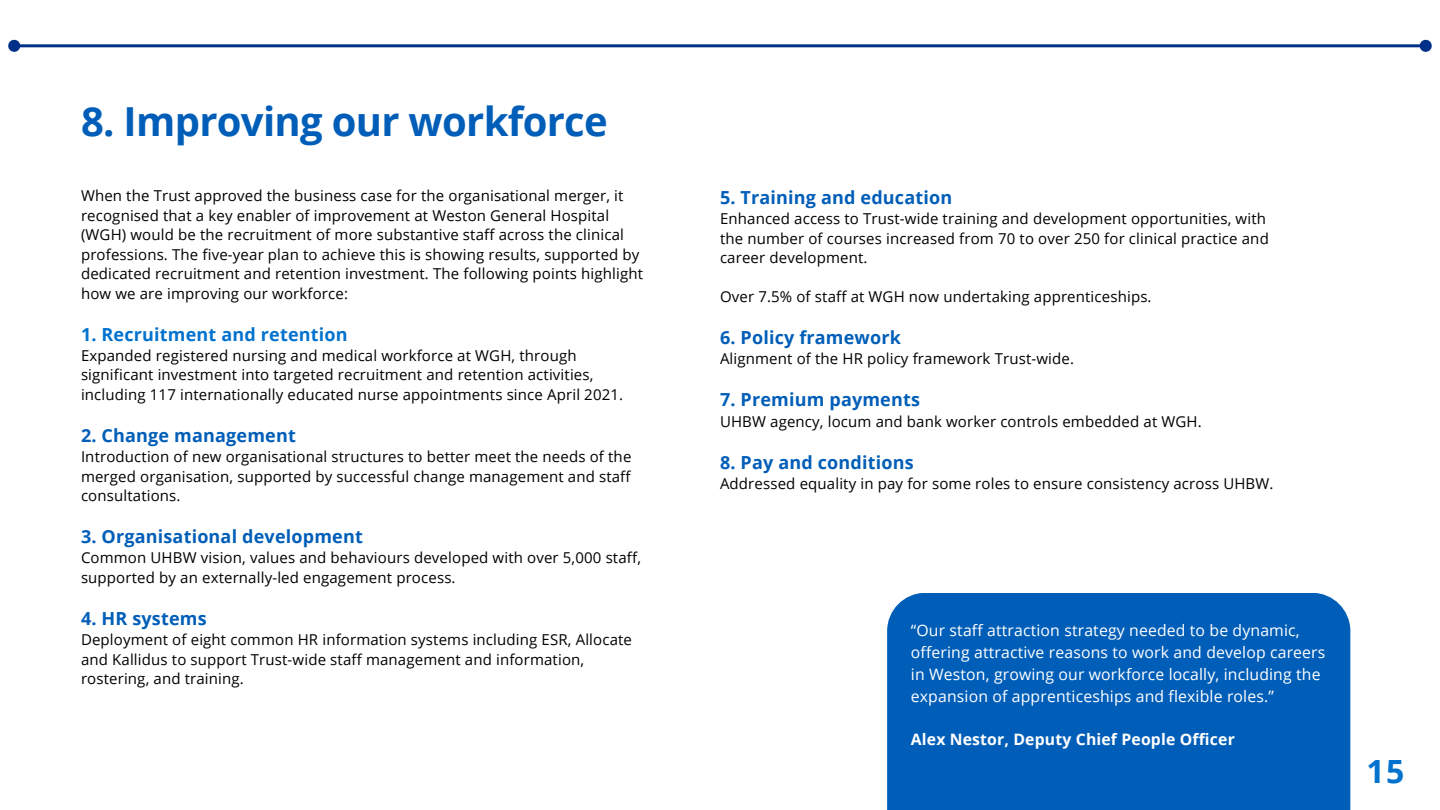
<style>
.page{position:relative;width:1440px;height:810px;background:#fff}
.page>*{position:absolute;margin:0;border:0;box-sizing:border-box;transform-origin:0 0}
.t1{font:700 40px "Open Sans";letter-spacing:-.015em;color:#005eb8}
.t2{font:700 32px "Open Sans";color:#0072ce}
.t3{font:700 18px "Open Sans";letter-spacing:.01em;color:#005eb8}
.t4{font:700 18px "Open Sans";letter-spacing:.01em;color:#0072ce}
.t5{font:15.8px/21.8px "Open Sans";letter-spacing:.01em;color:#fff}
.t6{font:700 15.8px "Open Sans";letter-spacing:.01em;color:#fff}
.t7{font:15px/19.5px "Open Sans";letter-spacing:.01em;color:#000}
</style>
<div class="page">
<hr style="left:19px;top:44px;width:1401px;height:3px;background:#003087">
<svg style="left:8px;top:39px;width:14px;height:13px"></svg>
<svg style="left:1418px;top:39px;width:14px;height:13px"></svg>
<div style="left:887px;top:593px;width:463px;height:217px;background:#005eb8"></div>
<h1 class="t1" style="left:81px;top:94px;width:528px">8. Improving our workforce</h1>
<p class="t7" style="left:81px;top:186px;width:564px">When the Trust approved the business case for the organisational merger, it recognised that a key enabler of improvement at Weston General Hospital (WGH) would be the recruitment of more substantive staff across the clinical professions. The five-year plan to achieve this is showing results, supported by dedicated recruitment and retention investment. The following points highlight how we are improving our workforce:</p>
<p class="t4" style="left:81px;top:321px;width:268px">1. Recruitment and retention</p>
<p class="t7" style="left:81px;top:345px;width:544px">Expanded registered nursing and medical workforce at WGH, through significant investment into targeted recruitment and retention activities, including 117 internationally educated nurse appointments since April 2021.</p>
<p class="t3" style="left:81px;top:423px;width:216px">2. Change management</p>
<p class="t7" style="left:81px;top:447px;width:552px;text-align:justify">Introduction of new organisational structures to better meet the needs of the merged organisation, supported by successful change management and staff consultations.</p>
<p class="t3" style="left:81px;top:524px;width:283px">3. Organisational development</p>
<p class="t7" style="left:81px;top:548px;width:562px">Common UHBW vision, values and behaviours developed with over 5,000 staff, supported by an externally-led engagement process.</p>
<p class="t3" style="left:81px;top:606px;width:127px">4. HR systems</p>
<p class="t7" style="left:81px;top:630px;width:553px">Deployment of eight common HR information systems including ESR, Allocate and Kallidus to support Trust-wide staff management and information, rostering, and training.</p>
<p class="t3" style="left:720px;top:185px;width:234px">5. Training and education</p>
<p class="t7" style="left:720px;top:209px;width:550px">Enhanced access to Trust-wide training and development opportunities, with the number of courses increased from 70 to over 250 for clinical practice and career development.</p>
<p class="t7" style="left:720px;top:287px;width:433px">Over 7.5% of staff at WGH now undertaking apprenticeships.</p>
<p class="t3" style="left:720px;top:325px;width:183px">6. Policy framework</p>
<p class="t7" style="left:720px;top:349px;width:356px">Alignment of the HR policy framework Trust-wide.</p>
<p class="t3" style="left:720px;top:387px;width:202px">7. Premium payments</p>
<p class="t7" style="left:720px;top:411px;width:483px">UHBW agency, locum and bank worker controls embedded at WGH.</p>
<p class="t3" style="left:720px;top:450px;width:195px">8. Pay and conditions</p>
<p class="t7" style="left:720px;top:473px;width:555px">Addressed equality in pay for some roles to ensure consistency across UHBW.</p>
<p class="t5" style="left:911px;top:619px;width:416px">“Our staff attraction strategy needed to be dynamic, offering attractive reasons to work and develop careers in Weston, growing our workforce locally, including the expansion of apprenticeships and flexible roles.”</p>
<p class="t6" style="left:911px;top:728px;width:325px">Alex Nestor, Deputy Chief People Officer</p>
<h2 class="t2" style="left:1366px;top:749px;width:40px">15</h2>
</div>
